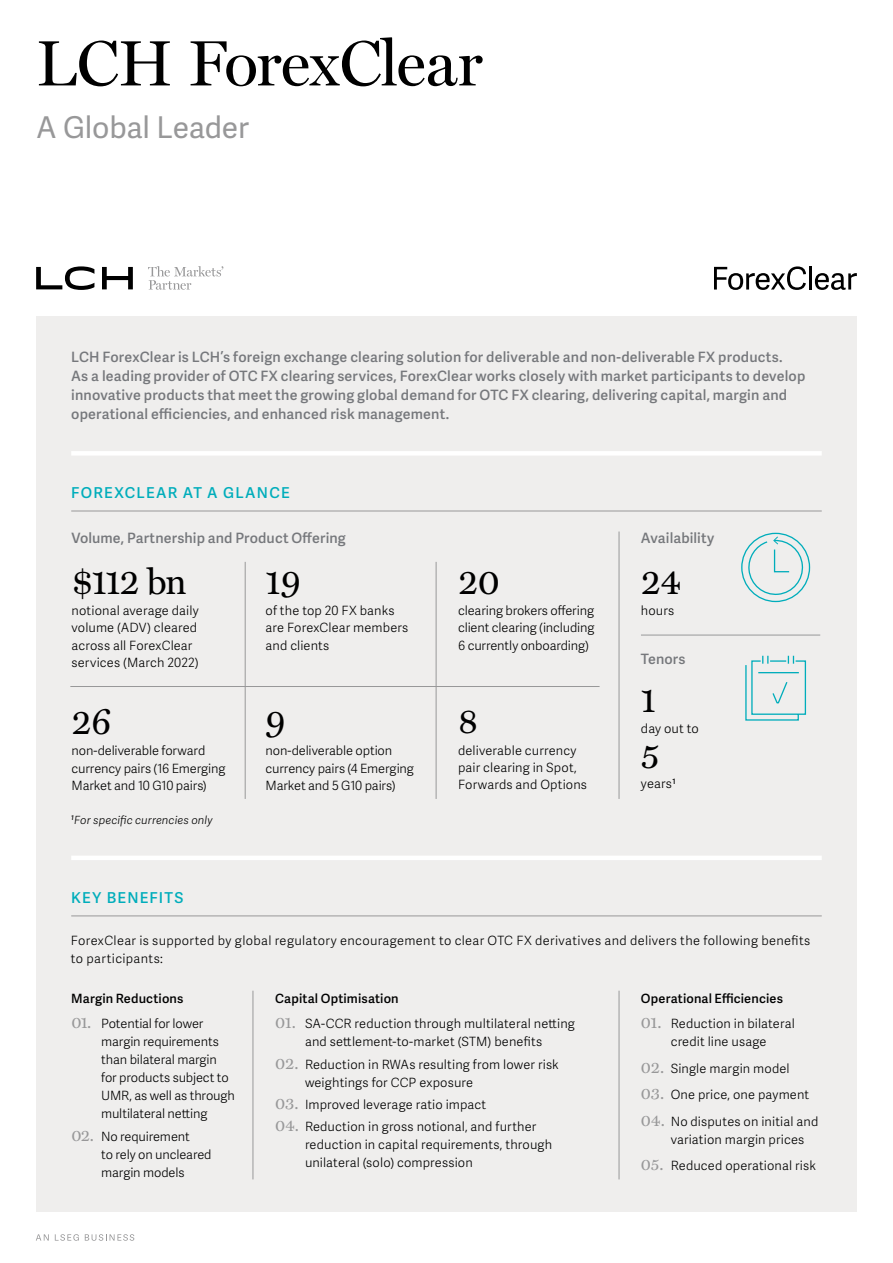
<style>
.page{position:relative;width:893px;height:1263px;background:#fff}
.page>*{position:absolute;margin:0;border:0;box-sizing:border-box;transform-origin:0 0}
.t1{font:64.5px "Miller Display";letter-spacing:-.01em;color:#000}
.t2{font:36px "Miller Text";letter-spacing:-.02em;color:#000}
.t3{font:30px "Adelle Sans";letter-spacing:-.005em;color:#989899}
.t4{font:600 15px "Adelle Sans";letter-spacing:.085em;color:#00adbb}
.t5{font:600 14.25px/18.8px "Adelle Sans";letter-spacing:.015em;color:#76787c}
.t6{font:300 12.75px/17.2px "Adelle Sans";letter-spacing:.01em;color:#000}
.t7{font:300 12.75px/18px "Adelle Sans";letter-spacing:-.01em;color:#000}
.t8{font:300 12.75px/18px "Adelle Sans";letter-spacing:.03em;color:#000}
.t9{font:600 12.75px "Adelle Sans";letter-spacing:.015em;color:#000}
.t10{font:italic 300 11.25px "Adelle Sans";letter-spacing:.01em;color:#000}
.s1{font-family:"Miller Text";font-weight:400;font-size:16.5px;color:#989899}
</style>
<div class="page">
<div style="left:36px;top:316px;width:821px;height:896px;background:#efeeed"></div>
<svg style="left:36px;top:266px;width:58px;height:24px"></svg>
<svg style="left:102px;top:267px;width:31px;height:22px"></svg>
<svg style="left:148px;top:266px;width:75px;height:24px"></svg>
<svg style="left:714px;top:266px;width:92px;height:24px"></svg>
<hr style="left:809px;top:266px;width:3px;height:24px;background:#000">
<svg style="left:815px;top:273px;width:42px;height:17px"></svg>
<svg style="left:36px;top:1234px;width:13px;height:6px"></svg>
<svg style="left:55px;top:1234px;width:24px;height:7px"></svg>
<svg style="left:85px;top:1234px;width:49px;height:7px"></svg>
<div style="left:71px;top:451px;width:751px;height:5px;background:#fff"></div>
<hr style="left:71px;top:856px;width:751px;height:4px;background:#fff">
<hr style="left:71px;top:511px;width:751px;height:1px;background:#989899">
<hr style="left:71px;top:915px;width:751px;height:1px;background:#989899">
<hr style="left:253px;top:991px;width:1px;height:188px;background:#989899">
<hr style="left:619px;top:991px;width:1px;height:188px;background:#989899">
<hr style="left:619px;top:531px;width:1px;height:268px;background:#989899">
<hr style="left:70px;top:686px;width:530px;height:1px;background:#989899">
<hr style="left:641px;top:635px;width:179px;height:1px;background:#989899">
<svg style="left:741px;top:532px;width:70px;height:71px"></svg>
<svg style="left:745px;top:655px;width:62px;height:66px"></svg>
<hr style="left:245px;top:562px;width:1px;height:237px;background:#989899">
<hr style="left:436px;top:562px;width:1px;height:237px;background:#989899">
<h1 class="t1" style="left:36px;top:26px;width:448px">LCH ForexClear</h1>
<h3 class="t3" style="left:36px;top:106px;width:215px">A Global Leader</h3>
<p class="t5" style="left:71px;top:347px;width:736px">LCH ForexClear is LCH’s foreign exchange clearing solution for deliverable and non-deliverable FX products.<br>As a leading provider of OTC FX clearing services, ForexClear works closely with market participants to develop innovative products that meet the growing global demand for OTC FX clearing, delivering capital, margin and operational efficiencies, and enhanced risk management.</p>
<p class="t4" style="left:71px;top:482px;width:220px">FOREXCLEAR AT A GLANCE</p>
<p class="t5" style="left:71px;top:528px;width:276px">Volume, Partnership and Product Offering</p>
<h2 class="t2" style="left:72px;top:560px;width:117px">$112 bn</h2>
<p class="t6" style="left:72px;top:601px;width:129px">notional average daily volume (ADV) cleared across all ForexClear services (March 2022)</p>
<h2 class="t2" style="left:72px;top:701px;width:41px">26</h2>
<p class="t7" style="left:72px;top:742px;width:155px;line-height:17.2px">non-deliverable forward currency pairs (16 Emerging<br>Market and 10 G10 pairs)</p>
<p class="t10" style="left:71px;top:812px;width:143px"><sup>1</sup>For specific currencies only</p>
<h2 class="t2" style="left:266px;top:560px;width:37px">19</h2>
<p class="t6" style="left:266px;top:601px;width:144px">of the top 20 FX banks are ForexClear members and clients</p>
<h2 class="t2" style="left:266px;top:701px;width:22px">9</h2>
<p class="t7" style="left:266px;top:742px;width:150px;line-height:17.2px">non-deliverable option currency pairs (4 Emerging<br>Market and 5 G10 pairs)</p>
<h2 class="t2" style="left:458px;top:560px;width:43px">20</h2>
<p class="t6" style="left:458px;top:601px;width:138px;text-align:justify">clearing brokers offering client clearing (including 6 currently onboarding)</p>
<h2 class="t2" style="left:458px;top:700px;width:22px">8</h2>
<p class="t6" style="left:458px;top:741px;width:130px">deliverable currency pair clearing in Spot,<br>Forwards and Options</p>
<p class="t5" style="left:641px;top:528px;width:75px">Availability</p>
<h2 class="t2" style="left:641px;top:560px;width:42px">24</h2>
<p class="t6" style="left:641px;top:601px;width:35px">hours</p>
<p class="t5" style="left:641px;top:649px;width:46px">Tenors</p>
<h2 class="t2" style="left:641px;top:679px;width:17px">1</h2>
<p class="t6" style="left:641px;top:719px;width:59px">day out to</p>
<h2 class="t2" style="left:641px;top:735px;width:20px">5</h2>
<p class="t6" style="left:641px;top:775px;width:36px">years<sup>1</sup></p>
<p class="t4" style="left:71px;top:886px;width:114px">KEY BENEFITS</p>
<p class="t8" style="left:71px;top:931px;width:741px">ForexClear is supported by global regulatory encouragement to clear OTC FX derivatives and delivers the following benefits to participants:</p>
<p class="t9" style="left:71px;top:989px;width:114px">Margin Reductions</p>
<p class="t9" style="left:641px;top:989px;width:143px">Operational Efficiencies</p>
<p class="t7" style="left:101px;top:1014px;width:135px;text-indent:-30px"><span class="s1">01.</span> Potential for lower margin requirements than bilateral margin for products subject to<br>UMR, as well as through multilateral netting</p>
<p class="t7" style="left:101px;top:1126px;width:112px;text-indent:-30px"><span class="s1">02.</span> No requirement<br>to rely on uncleared margin models</p>
<p class="t9" style="left:275px;top:989px;width:125px">Capital Optimisation</p>
<p class="t6" style="left:275px;top:1014px;width:301px;line-height:18px;text-align:center"><span class="s1">01.</span> SA-CCR reduction through multilateral netting and settlement-to-market (STM) benefits</p>
<p class="t6" style="left:305px;top:1054px;width:255px;line-height:18px;text-indent:-30px"><span class="s1">02.</span> Reduction in RWAs resulting from lower risk weightings for CCP exposure</p>
<p class="t6" style="left:275px;top:1095px;width:212px"><span class="s1">03.</span> Improved leverage ratio impact</p>
<p class="t6" style="left:305px;top:1117px;width:249px;line-height:18px;text-indent:-30px"><span class="s1">04.</span> Reduction in gross notional, and further reduction in capital requirements, through unilateral (solo) compression</p>
<p class="t6" style="left:641px;top:1014px;width:155px;line-height:18px;text-align:center"><span class="s1">01.</span> Reduction in bilateral credit line usage</p>
<p class="t6" style="left:641px;top:1059px;width:150px"><span class="s1">02.</span> Single margin model</p>
<p class="t6" style="left:641px;top:1086px;width:170px"><span class="s1">03.</span> One price, one payment</p>
<p class="t6" style="left:671px;top:1112px;width:149px;line-height:18px;text-indent:-30px"><span class="s1">04.</span> No disputes on initial and variation margin prices</p>
<p class="t6" style="left:641px;top:1157px;width:177px"><span class="s1">05.</span> Reduced operational risk</p>
</div>
